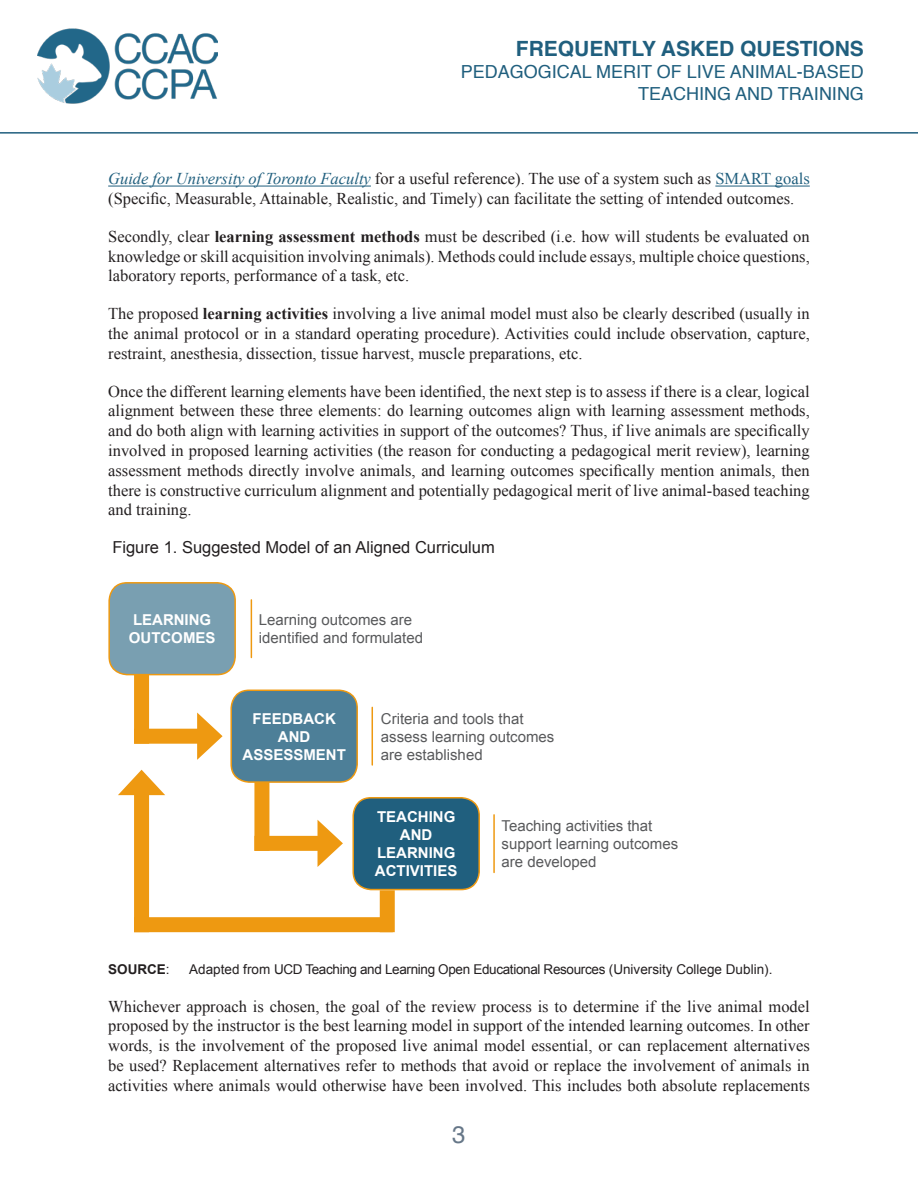
<style>
.page{position:relative;width:918px;height:1188px;background:#fff}
.page>*{position:absolute;margin:0;border:0;box-sizing:border-box;transform-origin:0 0}
.t1{font:24px "Helvetica";color:#678}
.t2{font:700 21px "Helvetica";color:#205f7e}
.t3{font:18px/21.6px "Helvetica";color:#205f7e;text-align:right}
.text_1{font:16.5px/19.8px "Times New Roman";color:#231f20;text-align:justify}
.text_1-2{font:16.5px "Arial";color:#231f20}
.t4{font:15px/18px "Arial";color:#58595b}
.t5{font:700 15px/18px "Arial";color:#fff;text-align:center}
.text_1-3{font:13.5px "Arial";letter-spacing:-.025em;color:#231f20}
.text_1-4{font:700 13.5px "Arial";color:#231f20}
.s1{font-style:italic;color:#205f7e}
.s2{color:#205f7e}
.s3{font-weight:700}
.s4{font-weight:400}
</style>
<div class="page">
<hr style="left:0;top:132px;width:918px;height:2px;background:#205f7e">
<img style="left:37px;top:29px;width:180px;height:75px">
<hr style="left:108px;top:186px;width:263px;height:1px;background:#205f7e">
<hr style="left:715px;top:186px;width:95px;height:1px;background:#205f7e">
<div style="left:134px;top:729px;width:73px;height:15px;background:#e91"></div>
<svg style="left:197px;top:713px;width:26px;height:47px"></svg>
<div style="left:134px;top:675px;width:15px;height:69px;background:#e91"></div>
<div style="left:254px;top:836px;width:73px;height:15px;background:#e91"></div>
<svg style="left:318px;top:820px;width:25px;height:47px"></svg>
<div style="left:254px;top:782px;width:15px;height:69px;background:#e91"></div>
<div style="left:134px;top:917px;width:259px;height:15px;background:#e91"></div>
<div style="left:380px;top:890px;width:15px;height:42px;background:#e91"></div>
<div style="left:134px;top:785px;width:15px;height:147px;background:#e91"></div>
<svg style="left:118px;top:770px;width:47px;height:25px"></svg>
<div style="left:109px;top:583px;width:126px;height:92px;background:#799fb1;border-radius:18px"></div>
<div style="left:108px;top:582px;width:128px;height:93px;border:2px solid #e91;border-radius:18px"></div>
<div style="left:231px;top:690px;width:126px;height:92px;background:#4d7f98;border-radius:18px"></div>
<div style="left:230px;top:690px;width:128px;height:93px;border:2px solid #e91;border-radius:18px"></div>
<div style="left:353px;top:798px;width:126px;height:92px;background:#205f7e;border-radius:18px"></div>
<div style="left:352px;top:797px;width:128px;height:93px;border:2px solid #e91;border-radius:18px"></div>
<hr style="left:251px;top:600px;width:1px;height:58px;background:#e91">
<hr style="left:372px;top:707px;width:1px;height:58px;background:#e91">
<hr style="left:493px;top:815px;width:2px;height:57px;background:#e91">
<p class="t2" style="left:516px;top:32px;width:350px">FREQUENTLY ASKED QUESTIONS</p>
<p class="t3" style="left:461px;top:61px;width:405px">PEDAGOGICAL MERIT OF LIVE ANIMAL-BASED<br>TEACHING AND TRAINING</p>
<p class="text_1" style="left:108px;top:169px;width:703px"><span class="s1">Guide for University of Toronto Faculty</span> for a useful reference). The use of a system such as <span class="s2">SMART goals </span>(Specific, Measurable, Attainable, Realistic, and Timely) can facilitate the setting of intended outcomes.</p>
<p class="text_1" style="left:108px;top:226px;width:703px">Secondly, clear <span class="s3">learning assessment methods</span> must be described (i.e. how will students be evaluated on knowledge or skill acquisition involving animals). Methods could include essays, multiple choice questions, laboratory reports, performance of a task, etc.</p>
<p class="text_1" style="left:108px;top:304px;width:703px">The proposed <span class="s3">learning activities</span> involving a live animal model must also be clearly described (usually in the animal protocol or in a standard operating procedure). Activities could include observation, capture, restraint, anesthesia, dissection, tissue harvest, muscle preparations, etc.</p>
<p class="text_1" style="left:108px;top:381px;width:703px">Once the different learning elements have been identified, the next step is to assess if there is a clear, logical alignment between these three elements: do learning outcomes align with learning assessment methods, and do both align with learning activities in support of the outcomes? Thus, if live animals are specifically involved in proposed learning activities (the reason for conducting a pedagogical merit review), learning assessment methods directly involve animals, and learning outcomes specifically mention animals, then there is constructive curriculum alignment and potentially pedagogical merit of live animal-based teaching and training.</p>
<p class="text_1-2" style="left:112px;top:537px;width:384px">Figure 1. Suggested Model of an Aligned Curriculum</p>
<p class="t5" style="left:129px;top:611px;width:88px;text-align:left">LEARNING<br>OUTCOMES</p>
<p class="t4" style="left:259px;top:611px;width:166px">Learning outcomes are identified and formulated</p>
<p class="t5" style="left:243px;top:710px;width:105px">FEEDBACK<br>AND<br>ASSESSMENT</p>
<p class="t4" style="left:381px;top:710px;width:175px">Criteria and tools that assess learning outcomes are established</p>
<p class="t5" style="left:375px;top:808px;width:84px">TEACHING<br>AND<br>LEARNING<br>ACTIVITIES</p>
<p class="t4" style="left:502px;top:817px;width:178px">Teaching activities that support learning outcomes are developed</p>
<p class="text_1-4" style="left:108px;top:960px;width:63px">SOURCE<span class="s4">:</span></p>
<p class="text_1-3" style="left:189px;top:960px;width:585px">Adapted from UCD Teaching and Learning Open Educational Resources (University College Dublin).</p>
<p class="text_1" style="left:108px;top:996px;width:703px">Whichever approach is chosen, the goal of the review process is to determine if the live animal model proposed by the instructor is the best learning model in support of the intended learning outcomes. In other words, is the involvement of the proposed live animal model essential, or can replacement alternatives be used? Replacement alternatives refer to methods that avoid or replace the involvement of animals in activities where animals would otherwise have been involved. This includes both absolute replacements</p>
<h1 class="t1" style="left:452px;top:1116px;width:15px">3</h1>
</div>
